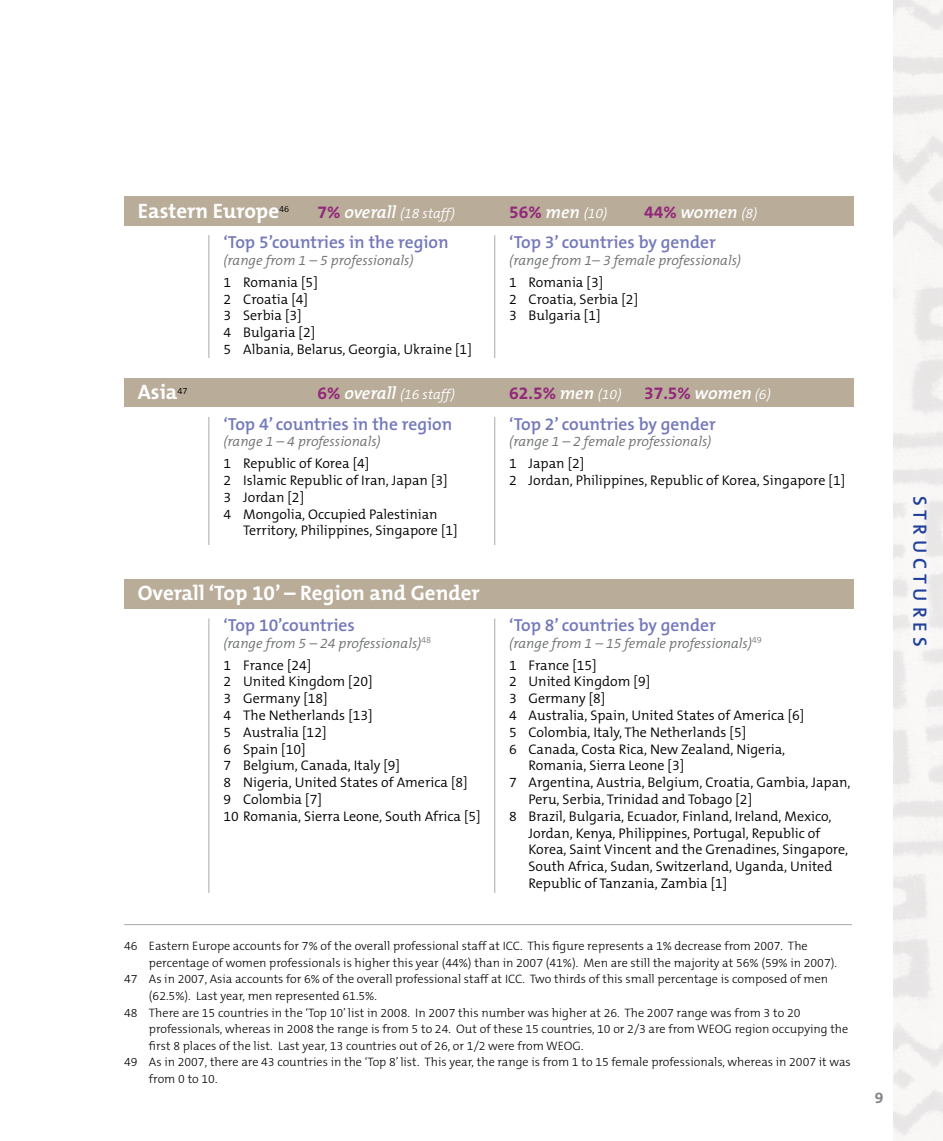
<style>
.page{position:relative;width:943px;height:1141px;background:#fff}
.page>*{position:absolute;margin:0;border:0;box-sizing:border-box;transform-origin:0 0}
.t1{font:700 21px "The Mix B7";color:#fff}
.t2{font:600 19.25px "The Mix B6";letter-spacing:.25em;color:#21409a}
.t3{font:600 17.5px "The Mix B6";color:#7378b9}
.t4{font:700 17.5px "The Mix B7";color:#93287b}
.t5{font:italic 600 17.5px "The Mix B6";color:#fff}
.t6{font:700 15.75px "The Mix B7";color:#808285}
.t7{font:300 14px/16.8px "The Mix B4";color:#000}
.t8{font:italic 300 14px "The Mix B4";color:#6d6f71}
.t9{font:italic 300 14px "The Mix B4";color:#fff}
.t10{font:300 12.25px "The Mix B3";color:#000}
.t11{font:300 9.1px "The Mix B4";color:#000}
.s1{font-family:"The Mix B7";font-weight:700;font-style:normal;font-size:17.5px;color:#93287b}
.s2{font-family:"The Mix B6";font-weight:600;font-size:17.5px}
.s3{font-family:"The Mix B7";font-weight:700;font-style:normal;color:#93287b}
.s4{font-family:"The Mix B4";font-weight:300;font-size:14px}
.s5{font-family:"The Mix B6";font-weight:600;font-style:italic;color:#fff}
.s6{font-family:"The Mix B4";font-weight:300;font-style:italic;font-size:14px;color:#fff}
</style>
<div class="page">
<div style="left:124px;top:580px;width:729px;height:29px;background:#b9ac99"></div>
<div style="left:124px;top:378px;width:729px;height:29px;background:#b9ac99"></div>
<div style="left:124px;top:196px;width:729px;height:30px;background:#b9ac99"></div>
<hr style="left:124px;top:924px;width:728px;height:1px;background:#a7a9ac">
<hr style="left:494px;top:618px;width:1px;height:275px;background:#a7a9ac">
<hr style="left:494px;top:417px;width:1px;height:128px;background:#a7a9ac">
<hr style="left:494px;top:235px;width:1px;height:123px;background:#a7a9ac">
<hr style="left:208px;top:618px;width:1px;height:275px;background:#a7a9ac">
<hr style="left:208px;top:417px;width:1px;height:128px;background:#a7a9ac">
<hr style="left:208px;top:235px;width:1px;height:123px;background:#a7a9ac">
<h1 class="t1" style="left:138px;top:199px;width:143px">Eastern Europe</h1>
<p class="t11" style="left:279px;top:205px;width:12px">46</p>
<p class="t9" style="left:317px;top:206px;width:139px"><span class="s1">7%</span> <span class="s2">overall</span> (18 staff)</p>
<p class="t9" style="left:509px;top:206px;width:100px"><span class="s1">56%</span> <span class="s2">men</span> (10)</p>
<p class="t5" style="left:644px;top:203px;width:115px"><span class="s3">44%</span> women <span class="s4">(8)</span></p>
<p class="t3" style="left:223px;top:233px;width:227px">‘Top 5’countries in the region</p>
<p class="t3" style="left:509px;top:233px;width:208px">‘Top 3’ countries by gender</p>
<p class="t8" style="left:223px;top:253px;width:192px">(range from 1 – 5 professionals)</p>
<p class="t8" style="left:509px;top:253px;width:233px">(range from 1– 3 female professionals)</p>
<p class="t7" style="left:223px;top:274px;width:96px">1 Romania [5]</p>
<p class="t7" style="left:509px;top:274px;width:95px">1 Romania [3]</p>
<p class="t7" style="left:223px;top:291px;width:86px">2 Croatia [4]</p>
<p class="t7" style="left:509px;top:291px;width:130px">2 Croatia, Serbia [2]</p>
<p class="t7" style="left:223px;top:308px;width:80px">3 Serbia [3]</p>
<p class="t7" style="left:509px;top:308px;width:93px">3 Bulgaria [1]</p>
<p class="t7" style="left:223px;top:325px;width:250px">4 Bulgaria [2]<br>5 Albania, Belarus, Georgia, Ukraine [1]</p>
<h1 class="t1" style="left:138px;top:381px;width:41px">Asia</h1>
<p class="t11" style="left:178px;top:386px;width:12px">47</p>
<p class="t9" style="left:317px;top:387px;width:139px"><span class="s1">6%</span> <span class="s2">overall</span> (16 staff)</p>
<p class="t4" style="left:509px;top:384px;width:114px">62.5% <span class="s5">men</span> <span class="s6">(10)</span></p>
<p class="t4" style="left:644px;top:384px;width:128px">37.5% <span class="s5">women</span> <span class="s6">(6)</span></p>
<p class="t3" style="left:223px;top:415px;width:230px">‘Top 4’ countries in the region</p>
<p class="t3" style="left:509px;top:415px;width:208px">‘Top 2’ countries by gender</p>
<p class="t8" style="left:223px;top:435px;width:159px">(range 1 – 4 professionals)</p>
<p class="t8" style="left:509px;top:435px;width:203px">(range 1 – 2 female professionals)</p>
<p class="t7" style="left:223px;top:456px;width:147px">1 Republic of Korea [4]</p>
<p class="t7" style="left:509px;top:456px;width:77px">1 Japan [2]</p>
<p class="t7" style="left:223px;top:472px;width:226px">2 Islamic Republic of Iran, Japan [3]</p>
<p class="t7" style="left:509px;top:472px;width:337px">2 Jordan, Philippines, Republic of Korea, Singapore [1]</p>
<p class="t7" style="left:223px;top:489px;width:82px">3 Jordan [2]</p>
<p class="t7" style="left:223px;top:506px;width:216px">4 Mongolia, Occupied Palestinian</p>
<p class="t7" style="left:243px;top:523px;width:216px">Territory, Philippines, Singapore [1]</p>
<h1 class="t1" style="left:138px;top:582px;width:343px">Overall ‘Top 10’ – Region and Gender</h1>
<p class="t3" style="left:223px;top:616px;width:133px">‘Top 10’countries</p>
<p class="t3" style="left:509px;top:616px;width:208px">‘Top 8’ countries by gender</p>
<p class="t8" style="left:223px;top:636px;width:209px">(range from 5 – 24 professionals)<sup>48</sup></p>
<p class="t8" style="left:509px;top:636px;width:254px">(range from 1 – 15 female professionals)<sup>49</sup></p>
<p class="t7" style="left:223px;top:657px;width:90px">1 France [24]</p>
<p class="t7" style="left:509px;top:657px;width:89px">1 France [15]</p>
<p class="t7" style="left:223px;top:674px;width:151px">2 United Kingdom [20]</p>
<p class="t7" style="left:509px;top:674px;width:142px">2 United Kingdom [9]</p>
<p class="t7" style="left:223px;top:691px;width:106px">3 Germany [18]</p>
<p class="t7" style="left:509px;top:691px;width:98px">3 Germany [8]</p>
<p class="t7" style="left:223px;top:707px;width:151px">4 The Netherlands [13]</p>
<p class="t7" style="left:509px;top:707px;width:297px">4 Australia, Spain, United States of America [6]</p>
<p class="t7" style="left:223px;top:724px;width:105px">5 Australia [12]</p>
<p class="t7" style="left:509px;top:724px;width:238px">5 Colombia, Italy, The Netherlands [5]</p>
<p class="t7" style="left:223px;top:741px;width:84px">6 Spain [10]</p>
<p class="t7" style="left:509px;top:741px;width:277px">6 Canada, Costa Rica, New Zealand, Nigeria,</p>
<p class="t7" style="left:223px;top:758px;width:178px">7 Belgium, Canada, Italy [9]</p>
<p class="t7" style="left:528px;top:758px;width:157px">Romania, Sierra Leone [3]</p>
<p class="t7" style="left:223px;top:775px;width:246px">8 Nigeria, United States of America [8]</p>
<p class="t7" style="left:509px;top:775px;width:343px">7 Argentina, Austria, Belgium, Croatia, Gambia, Japan,</p>
<p class="t7" style="left:223px;top:791px;width:100px">9 Colombia [7]</p>
<p class="t7" style="left:528px;top:791px;width:225px">Peru, Serbia, Trinidad and Tobago [2]</p>
<p class="t7" style="left:223px;top:808px;width:259px">10 Romania, Sierra Leone, South Africa [5]</p>
<p class="t7" style="left:528px;top:808px;width:321px;text-indent:-19px">8 Brazil, Bulgaria, Ecuador, Finland, Ireland, Mexico, Jordan, Kenya, Philippines, Portugal, Republic of Korea, Saint Vincent and the Grenadines, Singapore, South Africa, Sudan, Switzerland, Uganda, United Republic of Tanzania, Zambia [1]</p>
<p class="t10" style="left:124px;top:940px;width:685px">46 Eastern Europe accounts for 7% of the overall professional staff at ICC. This figure represents a 1% decrease from 2007. The</p>
<p class="t10" style="left:149px;top:956px;width:689px">percentage of women professionals is higher this year (44%) than in 2007 (41%). Men are still the majority at 56% (59% in 2007).</p>
<p class="t10" style="left:124px;top:973px;width:705px">47 As in 2007, Asia accounts for 6% of the overall professional staff at ICC. Two thirds of this small percentage is composed of men</p>
<p class="t10" style="left:149px;top:990px;width:229px">(62.5%). Last year, men represented 61.5%.</p>
<p class="t10" style="left:124px;top:1006px;width:678px">48 There are 15 countries in the ‘Top 10’ list in 2008. In 2007 this number was higher at 26. The 2007 range was from 3 to 20</p>
<p class="t10" style="left:149px;top:1023px;width:701px">professionals, whereas in 2008 the range is from 5 to 24. Out of these 15 countries, 10 or 2/3 are from WEOG region occupying the</p>
<p class="t10" style="left:149px;top:1039px;width:436px">first 8 places of the list. Last year, 13 countries out of 26, or 1/2 were from WEOG.</p>
<p class="t10" style="left:124px;top:1056px;width:728px">49 As in 2007, there are 43 countries in the ‘Top 8’ list. This year, the range is from 1 to 15 female professionals, whereas in 2007 it was</p>
<p class="t10" style="left:149px;top:1073px;width:70px">from 0 to 10.</p>
<p class="t6" style="left:874px;top:1090px;width:10px">9</p>
<h2 class="t2" style="left:930px;top:496px;width:152px;rotate:90deg">STRUCTURES</h2>
</div>
